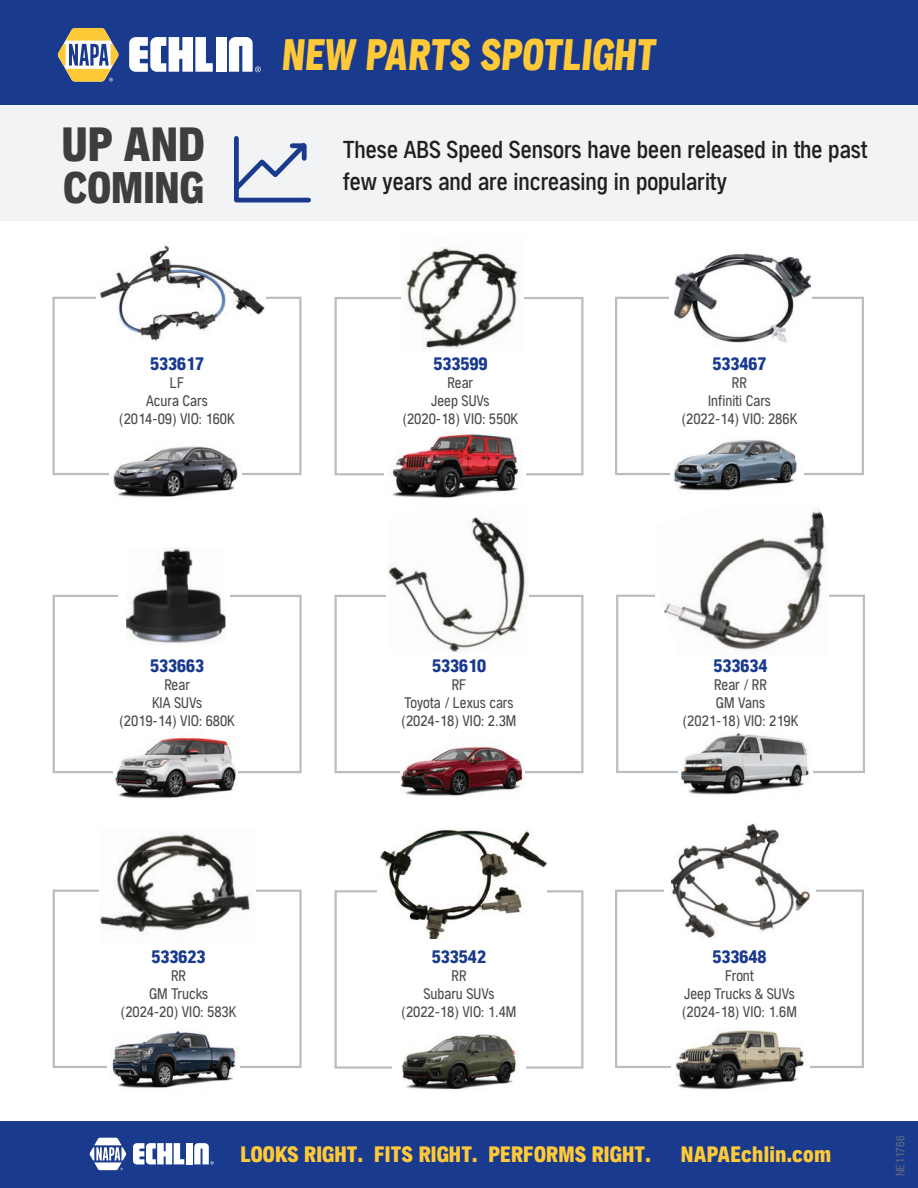
<style>
.page{position:relative;width:918px;height:1188px;background:#fff}
.page>*{position:absolute;margin:0;border:0;box-sizing:border-box;transform-origin:0 0}
.t1{font:900 condensed 47.1px "NAPASANS";color:#3e3e3f}
.t2{font:900 condensed 43.35px "NAPASANS";color:#3e3e3f}
.New_Parts_Spotlight{font:900 condensed 43.2px "NAPASANS";color:#ffc938;scale:.91 1}
.t3{font:500 condensed 24px/31.5px "NAPASANS";color:#231f20}
.Tag_LIne{font:900 condensed 21.9px "NAPASANS";letter-spacing:.01em;color:#ffc938}
.NE_com{font:900 condensed 21.9px "NAPASANS";letter-spacing:.01em;color:#ffc938}
.Part{font:800 condensed 18px "NAPASANS";color:#193a8d}
.Application{font:condensed 15px/18px "NAPASANS";color:#4b4c4d;text-align:center}
.t4{font:condensed 12px "NAPASANS";color:#76787b}
</style>
<div class="page">
<div style="left:0;top:1122px;width:918px;height:66px;background:#193a8d"></div>
<div style="left:0;top:0;width:918px;height:107px;background:#193a8d"></div>
<svg style="left:129px;top:37px;width:84px;height:35px"></svg>
<div style="left:216px;top:37px;width:10px;height:35px;background:#fff"></div>
<svg style="left:229px;top:37px;width:32px;height:35px"></svg>
<svg style="left:58px;top:28px;width:61px;height:54px"></svg>
<svg style="left:133px;top:1143px;width:51px;height:21px"></svg>
<div style="left:186px;top:1143px;width:7px;height:21px;background:#fff"></div>
<svg style="left:194px;top:1143px;width:20px;height:22px"></svg>
<svg style="left:90px;top:1138px;width:36px;height:32px"></svg>
<div style="left:0;top:105px;width:918px;height:116px;background:#f2f3f4"></div>
<svg style="left:234px;top:136px;width:77px;height:67px"></svg>
<div style="left:53px;top:890px;width:249px;height:178px;border:2px solid #bcbdc0"></div>
<img style="left:107px;top:1030px;width:132px;height:58px">
<img style="left:99px;top:832px;width:156px;height:101px">
<div style="left:334px;top:297px;width:250px;height:178px;border:2px solid #bcbdc0"></div>
<img style="left:402px;top:247px;width:121px;height:102px">
<img style="left:385px;top:432px;width:141px;height:66px">
<div style="left:52px;top:297px;width:250px;height:178px;border:2px solid #bcbdc0"></div>
<img style="left:96px;top:245px;width:169px;height:96px">
<img style="left:110px;top:446px;width:132px;height:52px">
<div style="left:53px;top:595px;width:249px;height:178px;border:2px solid #bcbdc0"></div>
<div style="left:118px;top:547px;width:112px;height:98px;background:#fff"></div>
<img style="left:126px;top:548px;width:100px;height:95px">
<img style="left:113px;top:737px;width:124px;height:62px">
<div style="left:334px;top:890px;width:250px;height:179px;border:2px solid #bcbdc0"></div>
<div style="left:377px;top:820px;width:169px;height:119px;background:#fff"></div>
<img style="left:380px;top:829px;width:166px;height:110px">
<img style="left:393px;top:1034px;width:133px;height:56px">
<div style="left:615px;top:297px;width:249px;height:178px;border:2px solid #bcbdc0"></div>
<img style="left:670px;top:439px;width:134px;height:52px">
<div style="left:334px;top:595px;width:250px;height:178px;border:2px solid #bcbdc0"></div>
<img style="left:387px;top:517px;width:142px;height:136px">
<img style="left:400px;top:746px;width:125px;height:50px">
<div style="left:616px;top:595px;width:249px;height:178px;border:2px solid #bcbdc0"></div>
<img style="left:678px;top:733px;width:135px;height:62px">
<div style="left:615px;top:890px;width:249px;height:178px;border:2px solid #bcbdc0"></div>
<div style="left:664px;top:815px;width:152px;height:128px;background:#fff"></div>
<img style="left:671px;top:823px;width:138px;height:115px">
<img style="left:671px;top:1030px;width:138px;height:60px">
<div style="left:669px;top:235px;width:142px;height:118px;background:#fff"></div>
<img style="left:674px;top:253px;width:136px;height:90px">
<img style="left:655px;top:509px;width:173px;height:142px">
<p class="t1" style="left:62px;top:117px;width:144px">UP AND</p>
<p class="t2" style="left:63px;top:162px;width:142px">COMING</p>
<p class="New_Parts_Spotlight" style="left:281px;top:30px;width:417px">NEW PARTS SPOTLIGHT</p>
<p class="t3" style="left:343px;top:134px;width:526px">These ABS Speed Sensors have been released in the past few years and are increasing in popularity</p>
<p class="Part" style="left:150px;top:353px;width:55px">533617</p>
<p class="Application" style="left:146px;top:373px;width:63px">LF<br>Acura Cars</p>
<p class="Application" style="left:119px;top:409px;width:117px">(2014-09) VIO: 160K</p>
<p class="Part" style="left:433px;top:353px;width:55px">533599</p>
<p class="Application" style="left:448px;top:373px;width:27px">Rear</p>
<p class="Application" style="left:431px;top:391px;width:60px">Jeep SUVs</p>
<p class="Application" style="left:403px;top:409px;width:117px">(2020-18) VIO: 550K</p>
<p class="Part" style="left:712px;top:353px;width:56px">533467</p>
<p class="Application" style="left:732px;top:373px;width:17px">RR</p>
<p class="Application" style="left:708px;top:391px;width:64px">Infiniti Cars</p>
<p class="Application" style="left:682px;top:409px;width:117px">(2022-14) VIO: 286K</p>
<p class="Part" style="left:150px;top:655px;width:56px">533663</p>
<p class="Application" style="left:164px;top:676px;width:27px">Rear</p>
<p class="Application" style="left:152px;top:694px;width:52px">KIA SUVs</p>
<p class="Application" style="left:119px;top:712px;width:117px">(2019-14) VIO: 680K</p>
<p class="Part" style="left:432px;top:655px;width:55px">533610</p>
<p class="Application" style="left:452px;top:676px;width:16px">RF</p>
<p class="Application" style="left:405px;top:694px;width:110px">Toyota / Lexus cars</p>
<p class="Application" style="left:402px;top:712px;width:116px">(2024-18) VIO: 2.3M</p>
<p class="Part" style="left:714px;top:655px;width:56px">533634</p>
<p class="Application" style="left:714px;top:676px;width:54px">Rear / RR</p>
<p class="Application" style="left:716px;top:694px;width:51px">GM Vans</p>
<p class="Application" style="left:683px;top:712px;width:117px">(2021-18) VIO: 219K</p>
<p class="Part" style="left:152px;top:946px;width:56px">533623</p>
<p class="Application" style="left:171px;top:967px;width:17px">RR</p>
<p class="Application" style="left:149px;top:985px;width:61px">GM Trucks</p>
<p class="Application" style="left:121px;top:1003px;width:117px">(2024-20) VIO: 583K</p>
<p class="Part" style="left:432px;top:946px;width:56px">533542</p>
<p class="Application" style="left:451px;top:967px;width:17px">RR</p>
<p class="Application" style="left:424px;top:985px;width:72px">Subaru SUVs</p>
<p class="Application" style="left:402px;top:1003px;width:116px">(2022-18) VIO: 1.4M</p>
<p class="Part" style="left:712px;top:946px;width:56px">533648</p>
<p class="Application" style="left:684px;top:967px;width:112px">Front<br>Jeep Trucks &amp; SUVs</p>
<p class="Application" style="left:682px;top:1003px;width:116px">(2024-18) VIO: 1.6M</p>
<p class="Tag_LIne" style="left:240px;top:1142px;width:412px">LOOKS RIGHT. FITS RIGHT. PERFORMS RIGHT.</p>
<p class="NE_com" style="left:681px;top:1142px;width:152px">NAPAEchlin.com</p>
<p class="t4" style="left:893px;top:1176px;width:43px;rotate:-90deg">NE11766</p>
</div>
